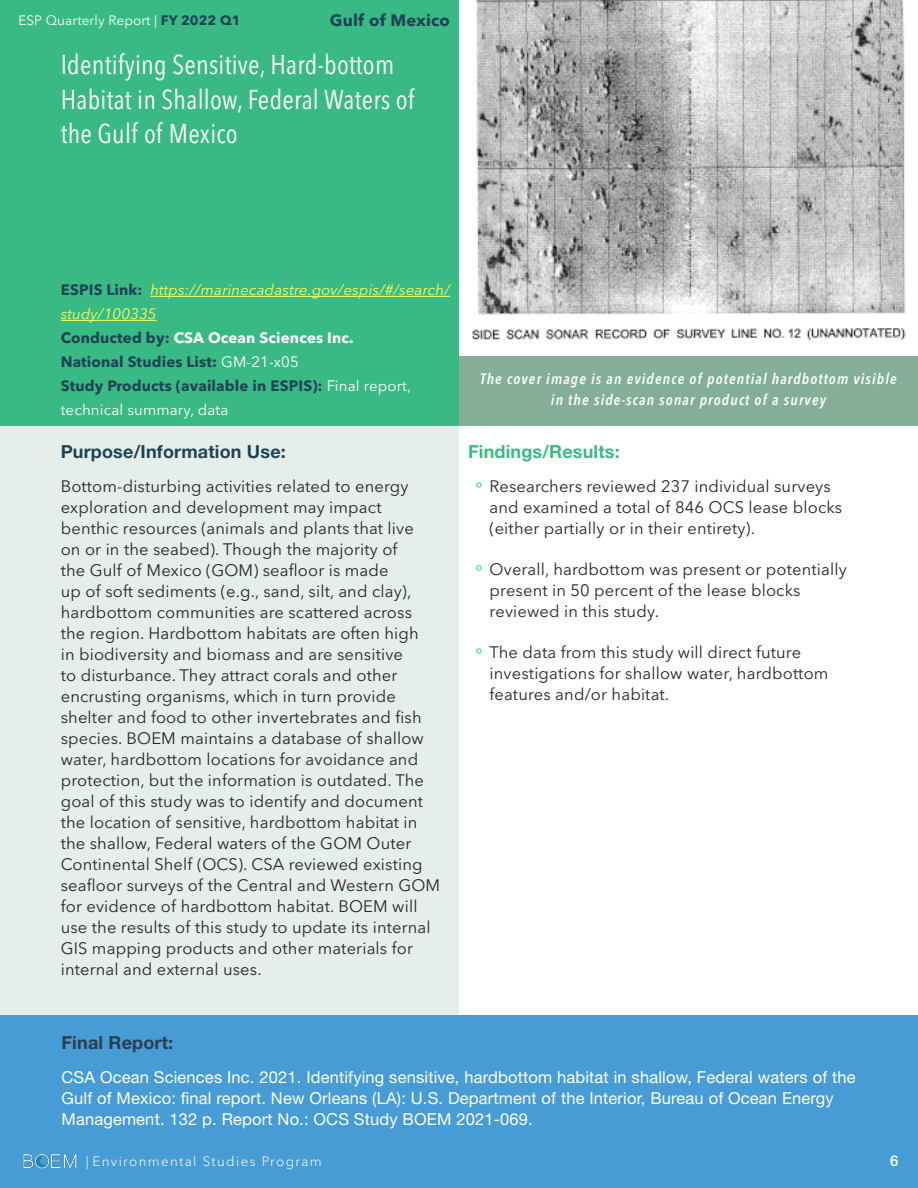
<style>
.page{position:relative;width:918px;height:1188px;background:#fff}
.page>*{position:absolute;margin:0;border:0;box-sizing:border-box;transform-origin:0 0}
.Heading_1{font:condensed 27px/34.5px "Avenir Next LT Pro";letter-spacing:.01em;color:#fff}
.Body_text{font:700 18px "Helvetica Neue LT Std";letter-spacing:.01em;color:#1e4355}
.Body_text-2{font:700 18px "Helvetica Neue LT Std";letter-spacing:.01em;color:#39ba84}
.Body_text-3{font:700 18px "Helvetica Neue LT Std";letter-spacing:.01em;color:#293d50}
.Body_text-4{font:16.5px/21px "Avenir Next LT Pro";letter-spacing:.01em;color:#282526}
.Body_text-5{font:16.5px/21px "Helvetica Neue LT Std";letter-spacing:.01em;color:#fff}
.Body_text-6{font:700 16.5px "Avenir Next LT Pro";letter-spacing:.01em;color:#1e4355}
.Caption_Par{font:italic 600 condensed 15px/21px "Avenir Next LT Pro";letter-spacing:.075em;color:#fff;text-align:center}
.Body_text-7{font:15px/24px "Avenir Next LT Pro";letter-spacing:.01em;color:#fff}
.Body_text-8{font:italic 15px/24px "Avenir Next LT Pro";letter-spacing:.01em;color:#feff5b}
.Body_text-9{font:700 15px "Avenir Next LT Pro";letter-spacing:.01em;color:#fff}
.Body_text-10{font:700 15px "Avenir Next LT Pro";letter-spacing:.01em;color:#1e4355}
.t1{font:500 15px "Helvetica Neue LT Std";color:#fff}
.t2{font:300 13.5px "Avenir Next LT Pro";letter-spacing:.1em;color:#fff}
.t3{font:13.5px "Avenir Next LT Pro";letter-spacing:.01em;color:#fff}
.s1{font-weight:700;color:#1e4355}
.s2{font-weight:700;font-style:normal;color:#1e4355}
.s3{color:#1e4355}
.s4{font-weight:400;color:#fff}
.s5{font-family:"Myriad Pro";color:#35c6f3}
</style>
<div class="page">
<img style="left:472px;top:0;width:434px;height:341px">
<div style="left:0;top:1015px;width:918px;height:173px;background:#479cd5"></div>
<img style="left:23px;top:1154px;width:54px;height:15px">
<div style="left:1px;top:426px;width:458px;height:589px;background:#e5eee9"></div>
<div style="left:459px;top:356px;width:459px;height:70px;background:#84ae98"></div>
<div style="left:0;top:0;width:459px;height:426px;background:#39ba84"></div>
<hr style="left:150px;top:296px;width:300px;height:1px;background:#feff5b">
<hr style="left:61px;top:320px;width:96px;height:1px;background:#feff5b">
<p class="t3" style="left:18px;top:13px;width:224px">ESP Quarterly Report | <span class="s1">FY 2022 Q1</span></p>
<p class="Body_text-6" style="left:330px;top:10px;width:122px">Gulf of Mexico</p>
<p class="Heading_1" style="left:61px;top:48px;width:355px">Identifying Sensitive, Hard-bottom<br>Habitat in Shallow, Federal Waters of the Gulf of Mexico</p>
<p class="Body_text-8" style="left:61px;top:278px;width:391px"><span class="s2">ESPIS Link:</span> https://marinecadastre.gov/espis/#/search/ study/100335</p>
<p class="Body_text-9" style="left:61px;top:329px;width:295px"><span class="s3">Conducted by:</span> CSA Ocean Sciences Inc.</p>
<p class="Body_text-10" style="left:61px;top:353px;width:240px">National Studies List: <span class="s4">GM-21-x05</span></p>
<p class="Body_text-7" style="left:61px;top:374px;width:352px"><span class="s1">Study Products (available in ESPIS):</span> Final report, technical summary, data</p>
<p class="Body_text" style="left:61px;top:440px;width:227px">Purpose/Information Use:</p>
<p class="Body_text-4" style="left:61px;top:476px;width:381px">Bottom-disturbing activities related to energy exploration and development may impact benthic resources (animals and plants that live<br>on or in the seabed). Though the majority of<br>the Gulf of Mexico (GOM) seafloor is made<br>up of soft sediments (e.g., sand, silt, and clay), hardbottom communities are scattered across the region. Hardbottom habitats are often high<br>in biodiversity and biomass and are sensitive<br>to disturbance. They attract corals and other encrusting organisms, which in turn provide shelter and food to other invertebrates and fish species. BOEM maintains a database of shallow water, hardbottom locations for avoidance and protection, but the information is outdated. The goal of this study was to identify and document the location of sensitive, hardbottom habitat in the shallow, Federal waters of the GOM Outer Continental Shelf (OCS). CSA reviewed existing seafloor surveys of the Central and Western GOM for evidence of hardbottom habitat. BOEM will use the results of this study to update its internal GIS mapping products and other materials for internal and external uses.</p>
<p class="Caption_Par" style="left:480px;top:368px;width:418px">The cover image is an evidence of potential hardbottom visible in the side-scan sonar product of a survey</p>
<p class="Body_text-2" style="left:468px;top:440px;width:153px">Findings/Results:</p>
<p class="Body_text-4" style="left:490px;top:476px;width:354px;text-indent:-14px"><span class="s5">º</span> Researchers reviewed 237 individual surveys and examined a total of 846 OCS lease blocks (either partially or in their entirety).</p>
<p class="Body_text-4" style="left:490px;top:559px;width:359px;text-indent:-14px"><span class="s5">º</span> Overall, hardbottom was present or potentially present in 50 percent of the lease blocks reviewed in this study.</p>
<p class="Body_text-4" style="left:490px;top:642px;width:340px;text-indent:-14px"><span class="s5">º</span> The data from this study will direct future investigations for shallow water, hardbottom features and/or habitat.</p>
<p class="Body_text-3" style="left:61px;top:1031px;width:113px">Final Report:</p>
<p class="Body_text-5" style="left:61px;top:1066px;width:796px">CSA Ocean Sciences Inc. 2021. Identifying sensitive, hardbottom habitat in shallow, Federal waters of the<br>Gulf of Mexico: final report. New Orleans (LA): U.S. Department of the Interior, Bureau of Ocean Energy<br>Management. 132 p. Report No.: OCS Study BOEM 2021-069.</p>
<p class="t2" style="left:86px;top:1153px;width:237px">| Environmental Studies Program</p>
<p class="t1" style="left:890px;top:1151px;width:10px">6</p>
</div>
